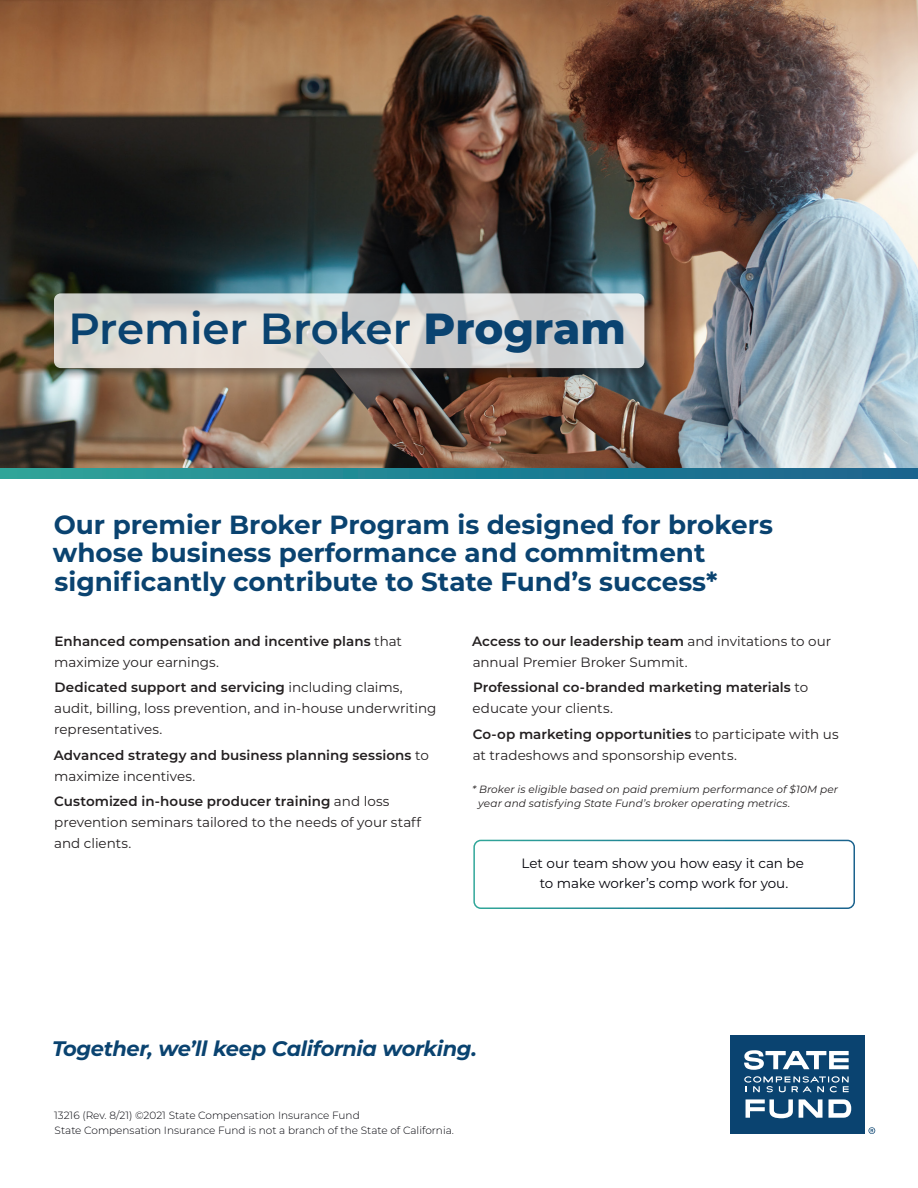
<style>
.page{position:relative;width:918px;height:1188px;background:#fff}
.page>*{position:absolute;margin:0;border:0;box-sizing:border-box;transform-origin:0 0}
.Masthead_1{font:600 43.5px "Montserrat";color:#0a4370}
.Subhead_1{font:700 26.25px/28.5px "Montserrat";color:#0a4370}
.Together_Tagline{font:italic 700 21px "Montserrat";letter-spacing:-.02em;color:#0a4370}
.Body_Text{font:13.5px/21px "Montserrat";color:#231f20}
.Body_Text-2{font:600 13.5px/21px "Montserrat";letter-spacing:.005em;color:#231f20}
.Bubble_Text_regular{font:13.5px/19.5px "Montserrat";color:#000008;text-align:center}
.Footers{font:300 10.5px "Montserrat";color:#000008}
.Body_Text-3{font:italic 10.5px/13.5px "Montserrat";letter-spacing:.01em;color:#231f20}
.s1{font-weight:800}
.s2{font-weight:400}
.s3{font-weight:600}
</style>
<div class="page">
<img style="left:0;top:0;width:918px;height:468px">
<svg style="left:0;top:468px;width:918px;height:11px;background:#218293"></svg>
<div style="left:730px;top:1035px;width:135px;height:99px;background:#0a4370"></div>
<svg style="left:799px;top:1099px;width:24px;height:19px"></svg>
<svg style="left:746px;top:1099px;width:47px;height:19px"></svg>
<svg style="left:829px;top:1099px;width:22px;height:19px"></svg>
<svg style="left:744px;top:1050px;width:105px;height:20px"></svg>
<svg style="left:744px;top:1076px;width:105px;height:16px"></svg>
<svg style="left:868px;top:1127px;width:7px;height:7px"></svg>
<div style="left:51px;top:290px;width:606px;height:91px;background:#231f20;opacity:.62"></div>
<svg style="left:54px;top:293px;width:590px;height:75px;background:#d7d7d4"></svg>
<div style="left:473px;top:840px;width:382px;height:69px;border:2px solid #fff;border-radius:7px"></div>
<p class="Masthead_1" style="left:68px;top:298px;width:559px">Premier Broker <span class="s1">Program</span></p>
<p class="Subhead_1" style="left:53px;top:509px;width:722px">Our premier Broker Program is designed for brokers whose business performance and commitment significantly contribute to State Fund’s success*</p>
<p class="Body_Text-2" style="left:54px;top:630px;width:349px">Enhanced compensation and incentive plans <span class="s2">that maximize your earnings.</span></p>
<p class="Body_Text" style="left:54px;top:677px;width:384px"><span class="s3">Dedicated support and servicing</span> including claims, audit, billing, loss prevention, and in-house underwriting representatives.</p>
<p class="Body_Text-2" style="left:54px;top:744px;width:377px">Advanced strategy and business planning sessions <span class="s2">to maximize incentives.</span></p>
<p class="Body_Text" style="left:54px;top:791px;width:368px"><span class="s3">Customized in-house producer training</span> and loss prevention seminars tailored to the needs of your staff and clients.</p>
<p class="Body_Text" style="left:472px;top:630px;width:360px"><span class="s3">Access to our leadership team</span> and invitations to our annual Premier Broker Summit.</p>
<p class="Body_Text-2" style="left:473px;top:676px;width:337px">Professional co-branded marketing materials <span class="s2">to educate your clients.</span></p>
<p class="Body_Text" style="left:473px;top:723px;width:368px"><span class="s3">Co-op marketing opportunities</span> to participate with us at tradeshows and sponsorship events.</p>
<p class="Body_Text-3" style="left:478px;top:782px;width:361px;text-indent:-6px">* Broker is eligible based on paid premium performance of $10M per year and satisfying State Fund’s broker operating metrics.</p>
<p class="Bubble_Text_regular" style="left:522px;top:853px;width:284px">Let our team show you how easy it can be to make worker’s comp work for you.</p>
<p class="Together_Tagline" style="left:52px;top:1033px;width:426px">Together, we’ll keep California working.</p>
<p class="Footers" style="left:54px;top:1108px;width:307px">13216 (Rev. 8/21) ©2021 State Compensation Insurance Fund</p>
<p class="Footers" style="left:55px;top:1123px;width:401px">State Compensation Insurance Fund is not a branch of the State of California.</p>
</div>
